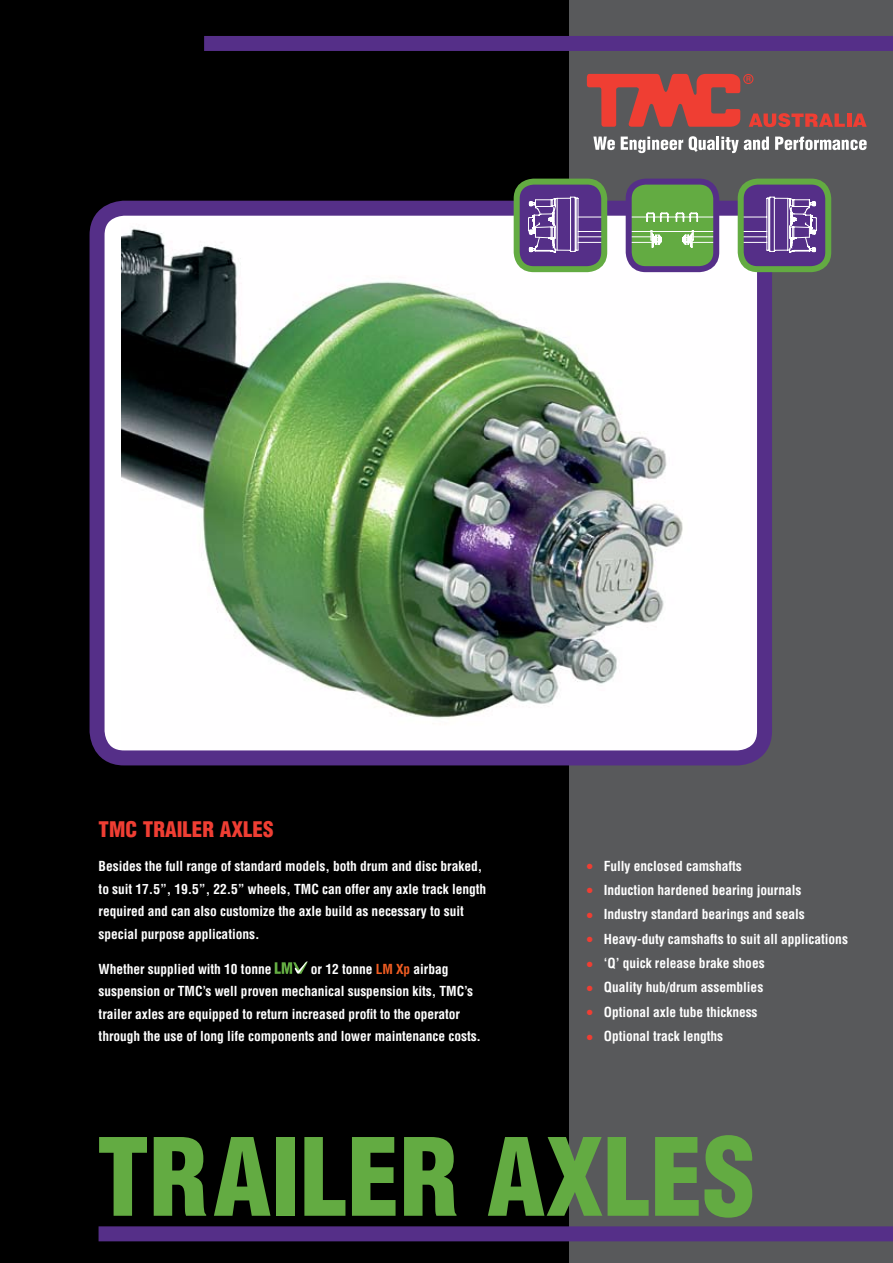
<style>
.page{position:relative;width:893px;height:1263px;background:#fff}
.page>*{position:absolute;margin:0;border:0;box-sizing:border-box;transform-origin:0 0}
.t1{font:900 condensed 105px "Helvetica";color:#63ab42}
.t2{font:900 condensed 21px "Helvetica";color:#ef3e33}
.t3{font:700 condensed 13.5px/22.5px "Helvetica";letter-spacing:-.005em;color:#fff}
.s1{color:#f15d22}
.s2{color:#ef3e33}
</style>
<div class="page">
<div style="left:0;top:0;width:586px;height:1263px;background:#000"></div>
<div style="left:570px;top:0;width:323px;height:1263px;background:#58595b"></div>
<div style="left:97px;top:208px;width:667px;height:550px;background:#fff;border-radius:27px"></div>
<img style="left:122px;top:217px;width:634px;height:532px">
<div style="left:90px;top:201px;width:682px;height:564px;border:15px solid #552f88;border-radius:27px"></div>
<div style="left:629px;top:182px;width:87px;height:87px;background:#63ab42;border-radius:17px"></div>
<svg style="left:633px;top:212px;width:79px;height:36px"></svg>
<div style="left:626px;top:179px;width:93px;height:93px;border:6px solid #552f88;border-radius:17px"></div>
<div style="left:517px;top:182px;width:87px;height:87px;background:#552f88;border-radius:17px"></div>
<svg style="left:528px;top:197px;width:72px;height:56px"></svg>
<div style="left:514px;top:179px;width:93px;height:93px;border:6px solid #63ab42;border-radius:17px"></div>
<div style="left:741px;top:182px;width:87px;height:87px;background:#552f88;border-radius:17px"></div>
<svg style="left:745px;top:197px;width:72px;height:56px"></svg>
<div style="left:738px;top:179px;width:93px;height:93px;border:6px solid #63ab42;border-radius:17px"></div>
<div style="left:204px;top:36px;width:689px;height:15px;background:#552f88"></div>
<svg style="left:746px;top:76px;width:5px;height:5px"></svg>
<div style="left:743px;top:74px;width:10px;height:10px;border:1px solid #ef3e33;border-radius:50%"></div>
<svg style="left:587px;top:74px;width:153px;height:53px"></svg>
<svg style="left:593px;top:137px;width:22px;height:13px"></svg>
<svg style="left:621px;top:137px;width:62px;height:16px"></svg>
<svg style="left:689px;top:136px;width:80px;height:17px"></svg>
<svg style="left:775px;top:137px;width:92px;height:13px"></svg>
<svg style="left:749px;top:113px;width:96px;height:14px"></svg>
<hr style="left:847px;top:114px;width:4px;height:13px;background:#ef3e33">
<svg style="left:853px;top:114px;width:14px;height:13px"></svg>
<div style="left:99px;top:1226px;width:794px;height:15px;background:#552f88"></div>
<svg style="left:275px;top:961px;width:33px;height:13px"></svg>
<h2 class="t2" style="left:99px;top:816px;width:176px">TMC TRAILER AXLES</h2>
<p class="t3" style="left:99px;top:855px;width:389px">Besides the full range of standard models, both drum and disc braked, to suit 17.5”, 19.5”, 22.5” wheels, TMC can offer any axle track length required and can also customize the axle build as necessary to suit special purpose applications.</p>
<p class="t3" style="left:99px;top:957px;width:174px">Whether supplied with 10 tonne</p>
<p class="t3" style="left:99px;top:957px;width:384px;text-indent:212px">or 12 tonne <span class="s1">LM Xp</span> airbag suspension or TMC’s well proven mechanical suspension kits, TMC’s trailer axles are equipped to return increased profit to the operator through the use of long life components and lower maintenance costs.</p>
<p class="t3" style="left:587px;top:854px;width:156px"><span class="s2">●</span> Fully enclosed camshafts</p>
<p class="t3" style="left:587px;top:879px;width:216px"><span class="s2">●</span> Induction hardened bearing journals</p>
<p class="t3" style="left:587px;top:903px;width:220px"><span class="s2">●</span> Industry standard bearings and seals</p>
<p class="t3" style="left:587px;top:927px;width:263px"><span class="s2">●</span> Heavy-duty camshafts to suit all applications</p>
<p class="t3" style="left:587px;top:952px;width:179px"><span class="s2">●</span> ‘Q’ quick release brake shoes</p>
<p class="t3" style="left:587px;top:976px;width:178px"><span class="s2">●</span> Quality hub/drum assemblies</p>
<p class="t3" style="left:587px;top:1000px;width:172px"><span class="s2">●</span> Optional axle tube thickness</p>
<p class="t3" style="left:587px;top:1025px;width:138px"><span class="s2">●</span> Optional track lengths</p>
<h1 class="t1" style="left:97px;top:1111px;width:660px">TRAILER AXLES</h1>
</div>
